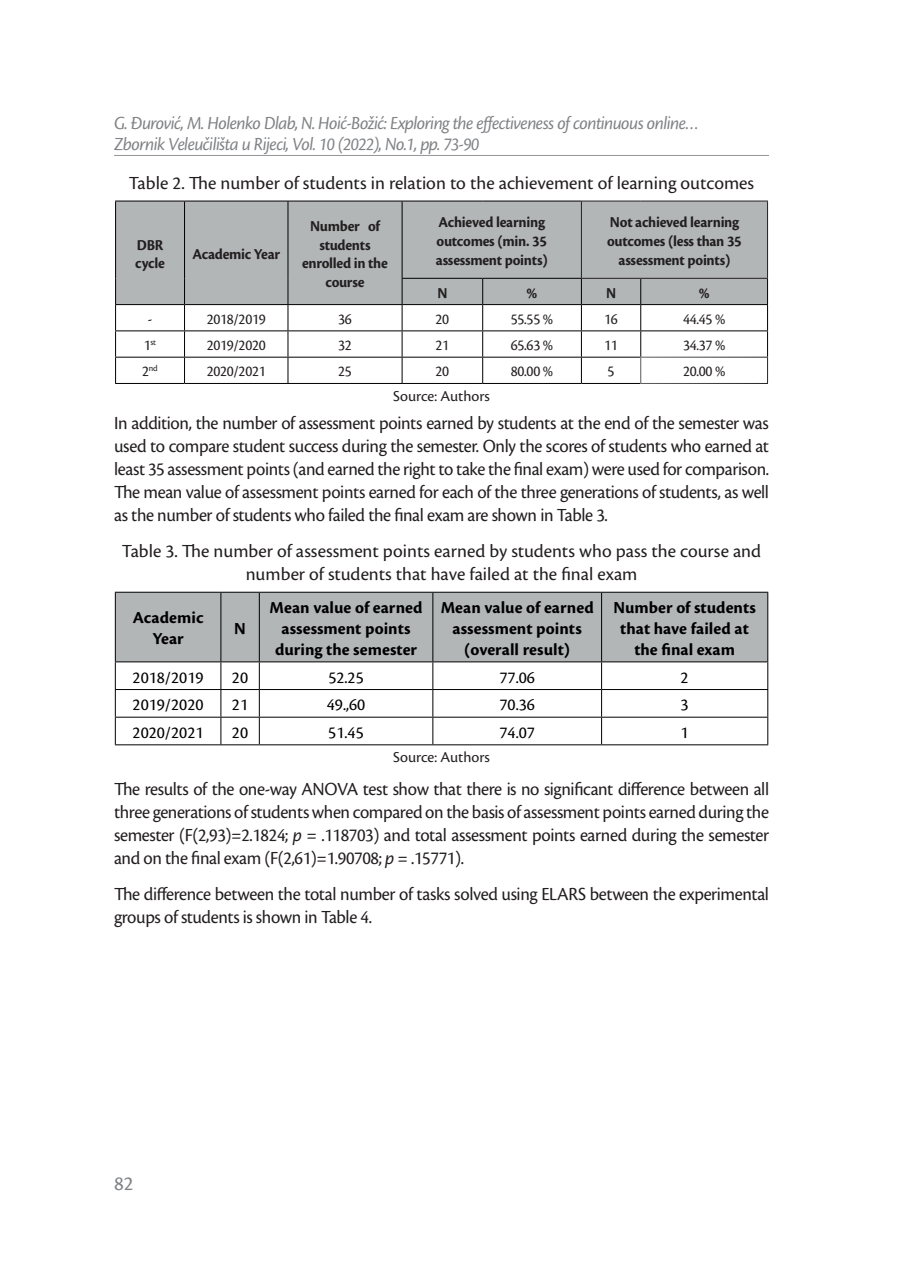
<style>
.page{position:relative;width:903px;height:1270px;background:#fff}
.page>*{position:absolute;margin:0;border:0;box-sizing:border-box;transform-origin:0 0}
.t1{font:21px "Cronos Pro";color:#808285}
.t2{font:19.25px/23.1px "Cronos Pro";letter-spacing:-.015em;color:#231f20;text-align:justify;scale:.96 1}
.t3{font:19.25px/23.1px "Cronos Pro";letter-spacing:-.015em;color:#231f20;text-align:center}
.t4{font:italic 19.25px/21px "Cronos Pro";letter-spacing:-.035em;color:#808285;scale:.96 1}
.t5{font:700 17.5px/21px "Cronos Pro";color:#000001;text-align:center}
.t6{font:17.5px "Cronos Pro";color:#000001}
.t7{font:700 15.75px/18.9px "Cronos Pro";letter-spacing:-.02em;color:#231f20;scale:.96 1}
.t8{font:15.75px "Cronos Pro";letter-spacing:-.02em;color:#231f20;scale:.96 1}
.t9{font:15.75px "Cronos Pro";color:#231f20}
.t10{font:9.1px "Cronos Pro";color:#231f20;scale:.96 1}
.s1{font-size:15.75px}
.s2{font-style:italic}
</style>
<div class="page">
<hr style="left:114px;top:155px;width:655px;height:1px;background:#939598">
<div style="left:116px;top:202px;width:651px;height:102px;background:#b2b6b6"></div>
<hr style="left:115px;top:201px;width:1px;height:77px;background:#000001">
<hr style="left:115px;top:201px;width:70px;height:1px;background:#000001">
<hr style="left:185px;top:201px;width:103px;height:1px;background:#000001">
<hr style="left:288px;top:201px;width:114px;height:1px;background:#000001">
<hr style="left:402px;top:201px;width:81px;height:1px;background:#000001">
<hr style="left:483px;top:201px;width:98px;height:1px;background:#000001">
<hr style="left:184px;top:201px;width:1px;height:77px;background:#000001">
<hr style="left:287px;top:201px;width:1px;height:77px;background:#000001">
<hr style="left:402px;top:201px;width:1px;height:77px;background:#000001">
<hr style="left:402px;top:278px;width:81px;height:1px;background:#000001">
<hr style="left:483px;top:278px;width:98px;height:1px;background:#000001">
<hr style="left:115px;top:304px;width:70px;height:1px;background:#000001">
<hr style="left:185px;top:304px;width:103px;height:1px;background:#000001">
<hr style="left:288px;top:304px;width:114px;height:1px;background:#000001">
<hr style="left:402px;top:304px;width:81px;height:1px;background:#000001">
<hr style="left:483px;top:304px;width:98px;height:1px;background:#000001">
<hr style="left:581px;top:304px;width:60px;height:1px;background:#000001">
<hr style="left:641px;top:304px;width:127px;height:1px;background:#000001">
<hr style="left:115px;top:330px;width:70px;height:1px;background:#000001">
<hr style="left:185px;top:330px;width:103px;height:1px;background:#000001">
<hr style="left:288px;top:330px;width:114px;height:1px;background:#000001">
<hr style="left:402px;top:330px;width:81px;height:1px;background:#000001">
<hr style="left:483px;top:330px;width:98px;height:1px;background:#000001">
<hr style="left:581px;top:330px;width:60px;height:1px;background:#000001">
<hr style="left:641px;top:330px;width:127px;height:1px;background:#000001">
<hr style="left:115px;top:357px;width:70px;height:1px;background:#000001">
<hr style="left:185px;top:357px;width:103px;height:1px;background:#000001">
<hr style="left:288px;top:357px;width:114px;height:1px;background:#000001">
<hr style="left:402px;top:357px;width:81px;height:1px;background:#000001">
<hr style="left:483px;top:357px;width:98px;height:1px;background:#000001">
<hr style="left:581px;top:357px;width:59px;height:1px;background:#000001">
<hr style="left:115px;top:383px;width:70px;height:1px;background:#000001">
<hr style="left:185px;top:383px;width:103px;height:1px;background:#000001">
<hr style="left:288px;top:383px;width:114px;height:1px;background:#000001">
<hr style="left:402px;top:383px;width:81px;height:1px;background:#000001">
<hr style="left:483px;top:383px;width:98px;height:1px;background:#000001">
<hr style="left:581px;top:383px;width:59px;height:1px;background:#000001">
<svg style="left:115px;top:278px;width:1px;height:105px"></svg>
<svg style="left:184px;top:278px;width:1px;height:105px"></svg>
<svg style="left:287px;top:278px;width:1px;height:105px"></svg>
<svg style="left:402px;top:279px;width:1px;height:104px"></svg>
<svg style="left:482px;top:279px;width:1px;height:104px"></svg>
<svg style="left:581px;top:279px;width:1px;height:104px"></svg>
<hr style="left:581px;top:201px;width:60px;height:1px;background:#231f20">
<hr style="left:581px;top:201px;width:1px;height:77px;background:#231f20">
<hr style="left:641px;top:201px;width:127px;height:1px;background:#231f20">
<hr style="left:767px;top:201px;width:1px;height:77px;background:#231f20">
<hr style="left:581px;top:278px;width:60px;height:1px;background:#231f20">
<hr style="left:641px;top:278px;width:127px;height:1px;background:#231f20">
<svg style="left:640px;top:279px;width:1px;height:104px"></svg>
<svg style="left:767px;top:279px;width:1px;height:104px"></svg>
<hr style="left:115px;top:744px;width:106px;height:1px;background:#000001">
<hr style="left:221px;top:744px;width:38px;height:1px;background:#000001">
<hr style="left:259px;top:744px;width:174px;height:1px;background:#000001">
<hr style="left:433px;top:744px;width:168px;height:1px;background:#000001">
<hr style="left:601px;top:744px;width:167px;height:1px;background:#000001">
<svg style="left:115px;top:592px;width:653px;height:152px"></svg>
<p class="t4" style="left:114px;top:113px;width:611px">G. Đurović, M. Holenko Dlab, N. Hoić-Božić: Exploring the effectiveness of continuous online…<br>Zbornik Veleučilišta u Rijeci, Vol. 10 (2022), No.1, pp. 73-90</p>
<p class="t3" style="left:129px;top:171px;width:627px">Table 2. The number of students in relation to the achievement of learning outcomes</p>
<p class="t7" style="left:135px;top:235px;width:32px">DBR cycle</p>
<p class="t7" style="left:192px;top:245px;width:93px">Academic Year</p>
<p class="t7" style="left:302px;top:217px;width:91px;text-align:center">Number of students enrolled in the course</p>
<p class="t7" style="left:436px;top:213px;width:118px">Achieved learning outcomes (min. 35 assessment points)</p>
<p class="t7" style="left:607px;top:213px;width:142px;text-align:center">Not achieved learning outcomes (less than 35 assessment points)</p>
<p class="t7" style="left:437px;top:283px;width:12px">N</p>
<p class="t7" style="left:527px;top:283px;width:13px">%</p>
<p class="t7" style="left:606px;top:283px;width:12px">N</p>
<p class="t7" style="left:699px;top:283px;width:13px">%</p>
<p class="t8" style="left:148px;top:310px;width:6px">-</p>
<p class="t8" style="left:207px;top:310px;width:63px">2018/2019</p>
<p class="t8" style="left:338px;top:310px;width:16px">36</p>
<p class="t8" style="left:435px;top:310px;width:16px">20</p>
<p class="t8" style="left:511px;top:310px;width:46px">55.55 %</p>
<p class="t8" style="left:604px;top:310px;width:16px">16</p>
<p class="t8" style="left:683px;top:310px;width:46px">44.45 %</p>
<p class="t10" style="left:144px;top:337px;width:14px"><span class="s1">1</span>st</p>
<p class="t8" style="left:207px;top:336px;width:63px">2019/2020</p>
<p class="t8" style="left:338px;top:336px;width:16px">32</p>
<p class="t8" style="left:435px;top:336px;width:16px">21</p>
<p class="t8" style="left:511px;top:336px;width:46px">65.63 %</p>
<p class="t8" style="left:604px;top:336px;width:16px">11</p>
<p class="t8" style="left:683px;top:336px;width:46px">34.37 %</p>
<p class="t10" style="left:142px;top:363px;width:18px"><span class="s1">2</span>nd</p>
<p class="t8" style="left:207px;top:362px;width:63px">2020/2021</p>
<p class="t8" style="left:338px;top:362px;width:16px">25</p>
<p class="t8" style="left:435px;top:362px;width:16px">20</p>
<p class="t8" style="left:511px;top:362px;width:46px">80.00 %</p>
<p class="t8" style="left:607px;top:362px;width:9px">5</p>
<p class="t8" style="left:683px;top:362px;width:46px">20.00 %</p>
<p class="t9" style="left:393px;top:387px;width:98px">Source: Authors</p>
<p class="t2" style="left:114px;top:411px;width:684px">In addition, the number of assessment points earned by students at the end of the semester was used to compare student success during the semester. Only the scores of students who earned at least 35 assessment points (and earned the right to take the final exam) were used for comparison.<br>The mean value of assessment points earned for each of the three generations of students, as well as the number of students who failed the final exam are shown in Table 3.</p>
<p class="t3" style="left:122px;top:539px;width:641px">Table 3. The number of assessment points earned by students who pass the course and number of students that have failed at the final exam</p>
<p class="t5" style="left:133px;top:608px;width:72px">Academic<br>Year</p>
<p class="t5" style="left:234px;top:618px;width:13px">N</p>
<p class="t5" style="left:269px;top:597px;width:155px">Mean value of earned assessment points during the semester</p>
<p class="t5" style="left:441px;top:597px;width:155px">Mean value of earned assessment points (overall result)</p>
<p class="t5" style="left:613px;top:597px;width:144px">Number of students that have failed at the final exam</p>
<p class="t6" style="left:133px;top:667px;width:73px">2018/2019</p>
<p class="t6" style="left:232px;top:667px;width:18px">20</p>
<p class="t6" style="left:328px;top:667px;width:37px">52.25</p>
<p class="t6" style="left:499px;top:667px;width:37px">77.06</p>
<p class="t6" style="left:681px;top:667px;width:10px">2</p>
<p class="t6" style="left:133px;top:695px;width:73px">2019/2020</p>
<p class="t6" style="left:232px;top:695px;width:18px">21</p>
<p class="t6" style="left:327px;top:695px;width:40px">49.,60</p>
<p class="t6" style="left:499px;top:695px;width:37px">70.36</p>
<p class="t6" style="left:681px;top:695px;width:10px">3</p>
<p class="t6" style="left:133px;top:722px;width:73px">2020/2021</p>
<p class="t6" style="left:232px;top:722px;width:18px">20</p>
<p class="t6" style="left:328px;top:722px;width:37px">51.45</p>
<p class="t6" style="left:499px;top:722px;width:37px">74.07</p>
<p class="t6" style="left:681px;top:722px;width:10px">1</p>
<p class="t9" style="left:393px;top:748px;width:98px">Source: Authors</p>
<p class="t2" style="left:114px;top:778px;width:684px">The results of the one-way ANOVA test show that there is no significant difference between all three generations of students when compared on the basis of assessment points earned during the semester (F(2,93)=2.1824; <span class="s2">p</span> = .118703) and total assessment points earned during the semester and on the final exam (F(2,61)=1.90708; <span class="s2">p</span> = .15771).</p>
<p class="t2" style="left:114px;top:882px;width:684px">The difference between the total number of tasks solved using ELARS between the experimental groups of students is shown in Table 4.</p>
<p class="t1" style="left:114px;top:1171px;width:21px">82</p>
</div>
